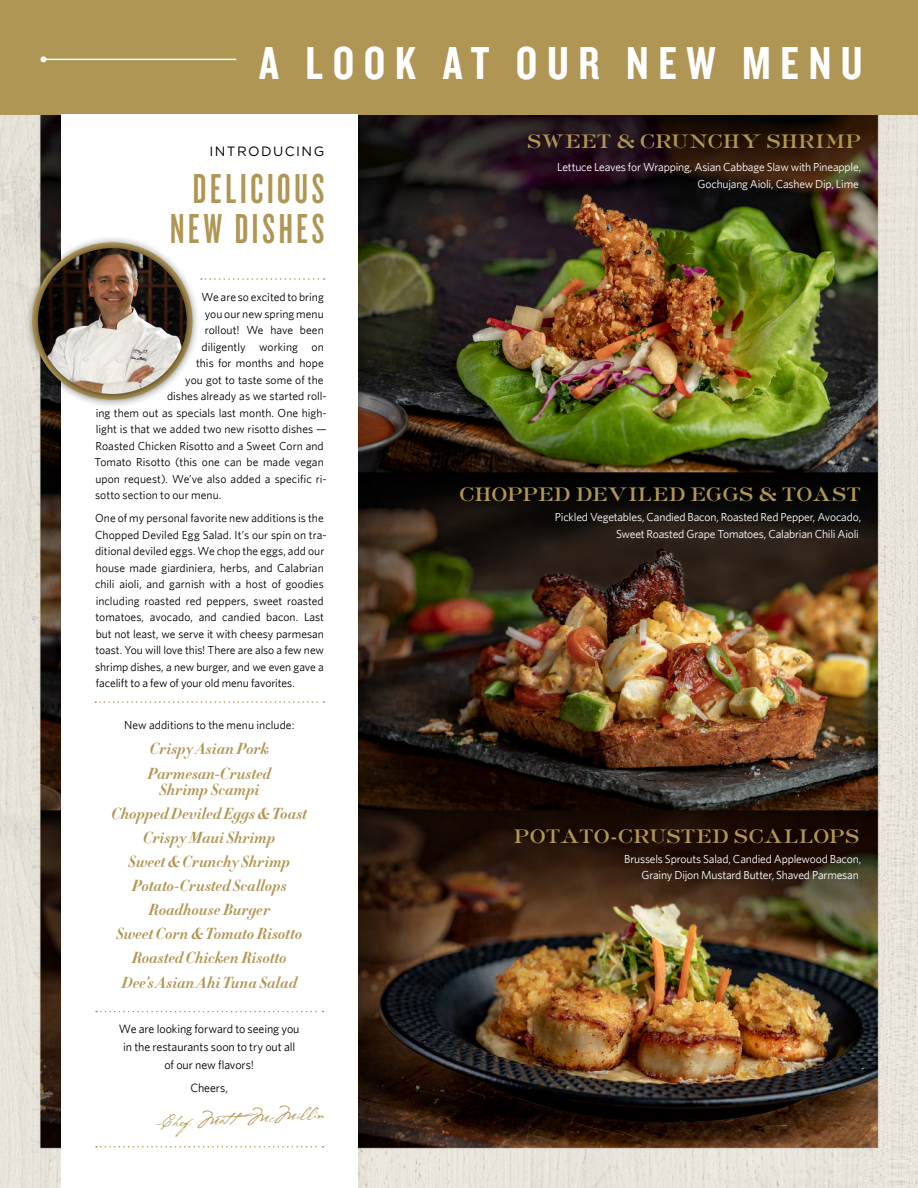
<style>
.page{position:relative;width:918px;height:1188px;background:#fff}
.page>*{position:absolute;margin:0;border:0;box-sizing:border-box;transform-origin:0 0}
.t1{font:48px "Knockout HTF49 Liteweight";letter-spacing:.2em;color:#fff}
.t2{font:43.5px "Knockout HTF47 Bantamweight";letter-spacing:.085em;color:#b09654}
.t3{font:18px "AT Sackers Heavy Roman";letter-spacing:.02em;color:#b09654}
.t4{font:18px "AT Sackers Heavy Roman";letter-spacing:.04em;color:#b09654}
.t5{font:16.8px "P22 Cezanne";color:#b09654}
.t6{font:15.75px/24px "Didot HTF B06 Bold Ital";letter-spacing:-.01em;color:#b09654}
.t7{font:13.5px "Gotham";letter-spacing:.11em;color:#000}
.t8{font:12px/18px "Whitney";letter-spacing:-.005em;color:#000;text-align:center}
.t9{font:11.7px/16.5px "Whitney";color:#000}
.t10{font:11.7px/16.5px "Whitney";letter-spacing:-.015em;color:#fff;text-align:right}
</style>
<div class="page">
<img style="left:0;top:115px;width:918px;height:1073px">
<img style="left:889px;top:157px;width:29px;height:530px">
<div style="left:0;top:0;width:918px;height:115px;background:#b09654"></div>
<div style="left:61px;top:115px;width:297px;height:1073px;background:#fff"></div>
<svg style="left:201px;top:278px;width:124px;height:2px"></svg>
<svg style="left:95px;top:701px;width:229px;height:2px"></svg>
<svg style="left:96px;top:1011px;width:227px;height:1px"></svg>
<svg style="left:96px;top:1146px;width:227px;height:2px"></svg>
<div style="left:24px;top:234px;width:176px;height:174px;background:#000;opacity:.4"></div>
<div style="left:30px;top:240px;width:165px;height:162px;background:#000;opacity:.7"></div>
<img style="left:38px;top:248px;width:149px;height:146px">
<hr style="left:43px;top:59px;width:193px;height:1px;background:#fff">
<svg style="left:40px;top:56px;width:6px;height:6px"></svg>
<h1 class="t1" style="left:259px;top:38px;width:605px">A LOOK AT OUR NEW MENU</h1>
<p class="t7" style="left:210px;top:143px;width:116px">INTRODUCING</p>
<h2 class="t2" style="left:193px;top:167px;width:133px">DELICIOUS</h2>
<h2 class="t2" style="left:170px;top:207px;width:156px">NEW DISHES</h2>
<p class="t9" style="left:202px;top:289px;width:124px">We are so excited to bring</p>
<p class="t9" style="left:205px;top:305px;width:121px">you our new spring menu</p>
<p class="t9" style="left:205px;top:322px;width:120px">rollout! We have been</p>
<p class="t9" style="left:202px;top:338px;width:124px">diligently working on</p>
<p class="t9" style="left:196px;top:355px;width:129px">this for months and hope</p>
<p class="t9" style="left:185px;top:371px;width:140px">you got to taste some of the</p>
<p class="t9" style="left:167px;top:388px;width:161px">dishes already as we started roll-</p>
<p class="t9" style="left:96px;top:404px;width:233px">ing them out as specials last month. One high-</p>
<p class="t9" style="left:96px;top:421px;width:233px">light is that we added two new risotto dishes —</p>
<p class="t9" style="left:96px;top:437px;width:230px">Roasted Chicken Risotto and a Sweet Corn and</p>
<p class="t9" style="left:94px;top:454px;width:231px">Tomato Risotto (this one can be made vegan</p>
<p class="t9" style="left:95px;top:470px;width:233px">upon request). We’ve also added a specific ri-</p>
<p class="t9" style="left:95px;top:487px;width:128px">sotto section to our menu.</p>
<p class="t9" style="left:95px;top:510px;width:233px">One of my personal favorite new additions is the Chopped Deviled Egg Salad. It’s our spin on tra&shy;ditional deviled eggs. We chop the eggs, add our house made giardiniera, herbs, and Calabrian chili aioli, and garnish with a host of goodies including roasted red peppers, sweet roasted tomatoes, avocado, and candied bacon. Last but not least, we serve it with cheesy parmesan toast. You will love this! There are also a few new shrimp dishes, a new burger, and we even gave a facelift to a few of your old menu favorites.</p>
<p class="t9" style="left:124px;top:717px;width:172px">New additions to the menu include:</p>
<h3 class="t6" style="left:148px;top:737px;width:125px">Crispy Asian Pork<br>Parmesan-Crusted</h3>
<h3 class="t6" style="left:112px;top:778px;width:197px;text-align:center">Shrimp Scampi<br>Chopped Deviled Eggs &amp; Toast<br>Crispy Maui Shrimp<br>Sweet &amp; Crunchy Shrimp<br>Potato-Crusted Scallops<br>Roadhouse Burger<br>Sweet Corn &amp; Tomato Risotto<br>Roasted Chicken Risotto<br>Dee’s Asian Ahi Tuna Salad</h3>
<p class="t8" style="left:119px;top:1019px;width:182px">We are looking forward to seeing you in the restaurants soon to try out all of our new flavors!</p>
<p class="t8" style="left:190px;top:1079px;width:39px">Cheers,</p>
<h3 class="t5" style="left:155px;top:1111px;width:170px;rotate:-3deg">-Chef Matt McMillin</h3>
<h3 class="t4" style="left:527px;top:130px;width:335px">SWEET &amp; CRUNCHY SHRIMP</h3>
<p class="t10" style="left:557px;top:159px;width:306px">Lettuce Leaves for Wrapping, Asian Cabbage Slaw with Pineapple,<br>Gochujang Aioli, Cashew Dip, Lime</p>
<h3 class="t3" style="left:459px;top:483px;width:404px">CHOPPED DEVILED EGGS &amp; TOAST</h3>
<p class="t10" style="left:555px;top:509px;width:308px">Pickled Vegetables, Candied Bacon, Roasted Red Pepper, Avocado,<br>Sweet Roasted Grape Tomatoes, Calabrian Chili Aioli</p>
<h3 class="t3" style="left:514px;top:824px;width:347px">POTATO-CRUSTED SCALLOPS</h3>
<p class="t10" style="left:624px;top:850px;width:239px">Brussels Sprouts Salad, Candied Applewood Bacon,<br>Grainy Dijon Mustard Butter, Shaved Parmesan</p>
</div>
